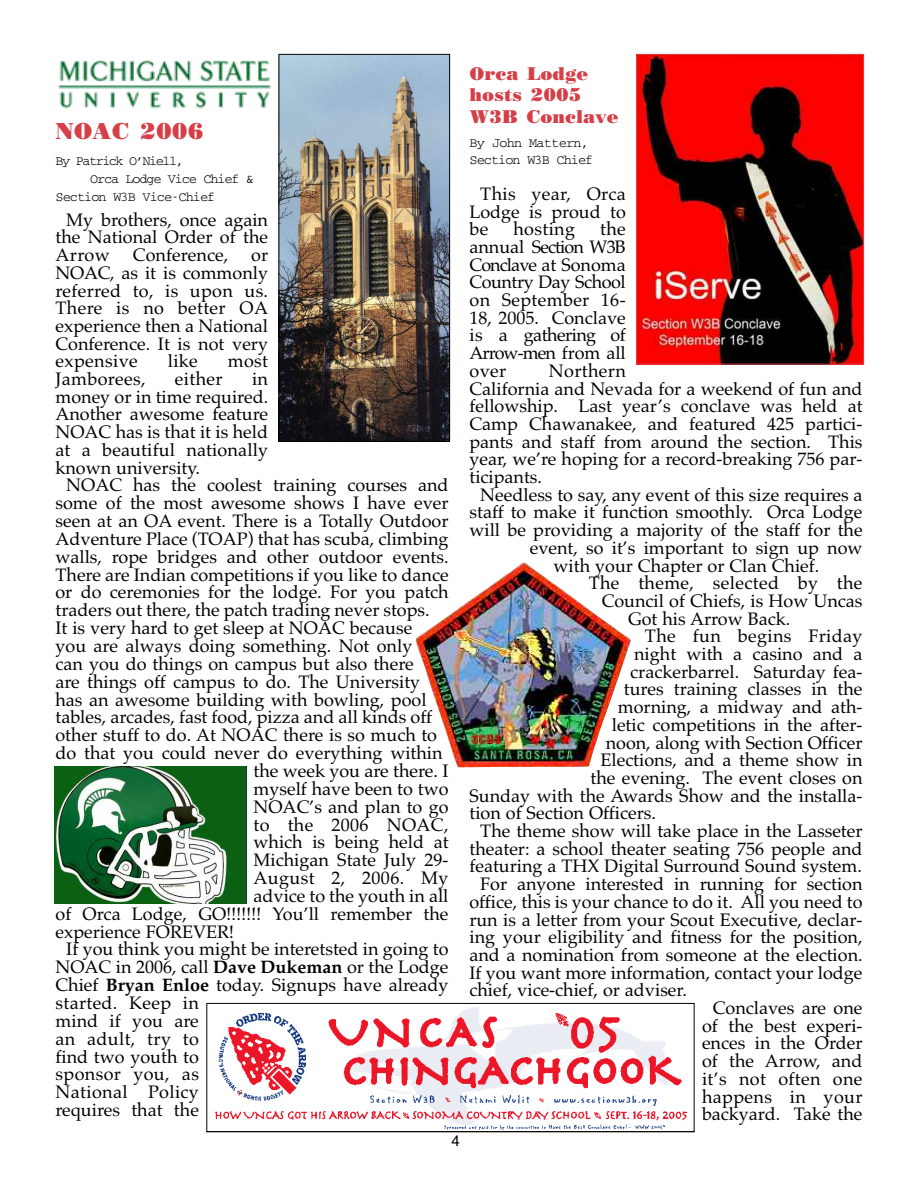
<style>
.page{position:relative;width:918px;height:1188px;background:#fff}
.page>*{position:absolute;margin:0;border:0;box-sizing:border-box;transform-origin:0 0}
.t1{font:700 22.5px "Poster Bodoni";color:#d63f47}
.t2{font:18px/17.7px "Palatino";color:#000;text-align:justify}
.t3{font:18px "Palatino";letter-spacing:.02em;color:#000}
.t4{font:700 18px/21.6px "Poster Bodoni";color:#d63f47}
.t5{font:15px "Helvetica";color:#000}
.t6{font:13.5px/17.7px "Courier";letter-spacing:-.07em;color:#000}
.t7{font:13.5px "Courier";letter-spacing:-.11em;color:#000}
.s1{font-weight:700}
</style>
<div class="page">
<img style="left:638px;top:56px;width:224px;height:306px">
<div style="left:636px;top:54px;width:228px;height:310px;border:1px solid #d63f47"></div>
<img style="left:415px;top:562px;width:216px;height:205px">
<img style="left:281px;top:56px;width:167px;height:384px">
<div style="left:279px;top:54px;width:171px;height:388px;border:1px solid #000"></div>
<img style="left:215px;top:1007px;width:473px;height:123px">
<div style="left:206px;top:1003px;width:488px;height:129px;border:1px solid #000"></div>
<img style="left:58px;top:60px;width:213px;height:49px">
<img style="left:54px;top:766px;width:192px;height:137px">
<p class="t1" style="left:56px;top:118px;width:150px">NOAC 2006</p>
<p class="t7" style="left:56px;top:157px;width:130px">By Patrick O’Niell,</p>
<p class="t6" style="left:90px;top:171px;width:165px">Orca Lodge Vice Chief &amp;</p>
<p class="t6" style="left:55px;top:188px;width:161px">Section W3B Vice-Chief</p>
<p class="t2" style="left:56px;top:211px;width:214px;text-indent:11px">My brothers, once again the National Order of the Arrow</p>
<p class="t2" style="left:133px;top:246px;width:97px">Conference,</p>
<p class="t2" style="left:56px;top:246px;width:214px;text-indent:196px">or NOAC, as it is commonly referred to, is upon us.<br>There is no better OA experience then a National Conference. It is not very expensive</p>
<p class="t2" style="left:168px;top:352px;width:32px">like</p>
<p class="t2" style="left:228px;top:352px;width:42px">most</p>
<p class="t3" style="left:56px;top:368px;width:92px">Jamborees,</p>
<p class="t2" style="left:175px;top:370px;width:49px">either</p>
<p class="t2" style="left:56px;top:370px;width:214px;text-indent:197px">in money or in time required.<br>Another awesome feature NOAC has is that it is held at a beautiful nationally known university.</p>
<p class="t2" style="left:66px;top:476px;width:384px">NOAC has the coolest training courses and</p>
<p class="t2" style="left:56px;top:494px;width:395px">some of the most awesome shows I have ever</p>
<p class="t2" style="left:56px;top:512px;width:395px">seen at an OA event. There is a Totally Outdoor</p>
<p class="t2" style="left:56px;top:530px;width:395px">Adventure Place (TOAP) that has scuba, climbing</p>
<p class="t2" style="left:56px;top:548px;width:395px">walls, rope bridges and other outdoor events.</p>
<p class="t2" style="left:56px;top:566px;width:395px">There are Indian competitions if you like to dance</p>
<p class="t2" style="left:56px;top:583px;width:395px">or do ceremonies for the lodge. For you patch</p>
<p class="t2" style="left:56px;top:601px;width:376px">traders out there, the patch trading never stops.</p>
<p class="t2" style="left:56px;top:619px;width:358px">It is very hard to get sleep at NOAC because</p>
<p class="t2" style="left:56px;top:637px;width:358px">you are always doing something. Not only</p>
<p class="t2" style="left:56px;top:655px;width:360px">can you do things on campus but also there</p>
<p class="t2" style="left:56px;top:673px;width:366px">are things off campus to do. The University</p>
<p class="t2" style="left:56px;top:690px;width:373px">has an awesome building with bowling, pool</p>
<p class="t2" style="left:56px;top:708px;width:378px">tables, arcades, fast food, pizza and all kinds off</p>
<p class="t2" style="left:56px;top:726px;width:383px">other stuff to do. At NOAC there is so much to</p>
<p class="t2" style="left:56px;top:744px;width:389px">do that you could never do everything within</p>
<p class="t2" style="left:254px;top:762px;width:196px">the week you are there. I</p>
<p class="t2" style="left:254px;top:780px;width:196px">myself have been to two</p>
<p class="t2" style="left:254px;top:798px;width:196px">NOAC’s and plan to go</p>
<p class="t3" style="left:254px;top:814px;width:196px">to the 2006 NOAC,</p>
<p class="t2" style="left:254px;top:833px;width:197px">which is being held at</p>
<p class="t2" style="left:254px;top:851px;width:196px">Michigan State July 29-</p>
<p class="t3" style="left:254px;top:867px;width:196px">August 2, 2006. My</p>
<p class="t2" style="left:254px;top:887px;width:196px">advice to the youth in all</p>
<p class="t2" style="left:56px;top:905px;width:395px">of Orca Lodge, GO!!!!!!! You’ll remember the</p>
<p class="t2" style="left:56px;top:923px;width:180px">experience FOREVER!</p>
<p class="t2" style="left:66px;top:940px;width:384px">If you think you might be interetsted in going to</p>
<p class="t2" style="left:56px;top:958px;width:395px">NOAC in 2006, call <span class="s1">Dave Dukeman</span> or the Lodge</p>
<p class="t2" style="left:56px;top:976px;width:395px">Chief <span class="s1">Bryan Enloe</span> today. Signups have already</p>
<p class="t3" style="left:55px;top:992px;width:145px">started. Keep in</p>
<p class="t2" style="left:55px;top:1012px;width:145px">mind if you are</p>
<p class="t3" style="left:55px;top:1028px;width:145px">an adult, try to</p>
<p class="t2" style="left:55px;top:1047px;width:145px">find two youth to</p>
<p class="t3" style="left:55px;top:1064px;width:145px">sponsor you, as</p>
<p class="t3" style="left:55px;top:1082px;width:145px">National Policy</p>
<p class="t2" style="left:55px;top:1101px;width:145px">requires that the</p>
<p class="t5" style="left:452px;top:1136px;width:10px">4</p>
<p class="t4" style="left:470px;top:63px;width:151px">Orca Lodge hosts 2005<br>W3B Conclave</p>
<p class="t6" style="left:470px;top:135px;width:125px">By John Mattern,<br>Section W3B Chief</p>
<p class="t2" style="left:470px;top:185px;width:158px;text-indent:11px">This year, Orca Lodge is proud to be</p>
<p class="t2" style="left:470px;top:220px;width:158px;text-indent:131px">the annual Section W3B Conclave at Sonoma Country Day School on September 16- 18, 2005. Conclave is a gathering of Arrow-men from all over</p>
<p class="t3" style="left:513px;top:218px;width:63px">hosting</p>
<p class="t2" style="left:470px;top:362px;width:395px;text-align:left;text-indent:79px">Northern<br>California and Nevada for a weekend of fun and fellowship. Last year’s conclave was held at Camp Chawanakee, and featured 425 partici&shy;pants and staff from around the section. This year, we’re hoping for a record-breaking 756 par&shy;ticipants.</p>
<p class="t2" style="left:480px;top:486px;width:384px">Needless to say, any event of this size requires a</p>
<p class="t2" style="left:470px;top:503px;width:395px">staff to make it function smoothly. Orca Lodge</p>
<p class="t2" style="left:470px;top:521px;width:395px">will be providing a majority of the staff for the</p>
<p class="t2" style="left:530px;top:539px;width:334px">event, so it’s important to sign up now</p>
<p class="t2" style="left:554px;top:556px;width:267px">with your Chapter or Clan Chief.</p>
<p class="t3" style="left:589px;top:572px;width:275px">The theme, selected by the</p>
<p class="t2" style="left:602px;top:592px;width:262px">Council of Chiefs, is How Uncas</p>
<p class="t2" style="left:628px;top:610px;width:164px">Got his Arrow Back.</p>
<p class="t3" style="left:645px;top:626px;width:219px">The fun begins Friday</p>
<p class="t2" style="left:634px;top:645px;width:230px">night with a casino and a</p>
<p class="t2" style="left:630px;top:663px;width:234px">crackerbarrel. Saturday fea-</p>
<p class="t2" style="left:624px;top:680px;width:240px">tures training classes in the</p>
<p class="t2" style="left:618px;top:698px;width:246px">morning, a midway and ath-</p>
<p class="t2" style="left:612px;top:716px;width:252px">letic competitions in the after-</p>
<p class="t2" style="left:606px;top:733px;width:258px">noon, along with Section Officer</p>
<p class="t2" style="left:600px;top:751px;width:264px">Elections, and a theme show in</p>
<p class="t2" style="left:591px;top:769px;width:274px">the evening. The event closes on</p>
<p class="t2" style="left:470px;top:787px;width:395px">Sunday with the Awards Show and the installa-</p>
<p class="t2" style="left:470px;top:804px;width:188px">tion of Section Officers.</p>
<p class="t2" style="left:480px;top:822px;width:384px">The theme show will take place in the Lasseter</p>
<p class="t2" style="left:470px;top:840px;width:395px">theater: a school theater seating 756 people and</p>
<p class="t2" style="left:470px;top:857px;width:394px">featuring a THX Digital Surround Sound system.</p>
<p class="t2" style="left:480px;top:875px;width:384px">For anyone interested in running for section</p>
<p class="t2" style="left:470px;top:893px;width:395px">office, this is your chance to do it. All you need to</p>
<p class="t2" style="left:470px;top:910px;width:395px">run is a letter from your Scout Executive, declar-</p>
<p class="t2" style="left:470px;top:928px;width:395px">ing your eligibility and fitness for the position,</p>
<p class="t2" style="left:470px;top:946px;width:395px">and a nomination from someone at the election.</p>
<p class="t2" style="left:470px;top:964px;width:395px">If you want more information, contact your lodge</p>
<p class="t2" style="left:470px;top:981px;width:219px">chief, vice-chief, or adviser.</p>
<p class="t2" style="left:713px;top:999px;width:151px">Conclaves are one</p>
<p class="t2" style="left:702px;top:1017px;width:162px">of the best experi-</p>
<p class="t2" style="left:702px;top:1034px;width:162px">ences in the Order</p>
<p class="t2" style="left:702px;top:1052px;width:162px">of the Arrow, and</p>
<p class="t3" style="left:702px;top:1068px;width:162px">it’s not often one</p>
<p class="t3" style="left:702px;top:1086px;width:162px">happens in your</p>
<p class="t2" style="left:702px;top:1105px;width:162px">backyard. Take the</p>
</div>
